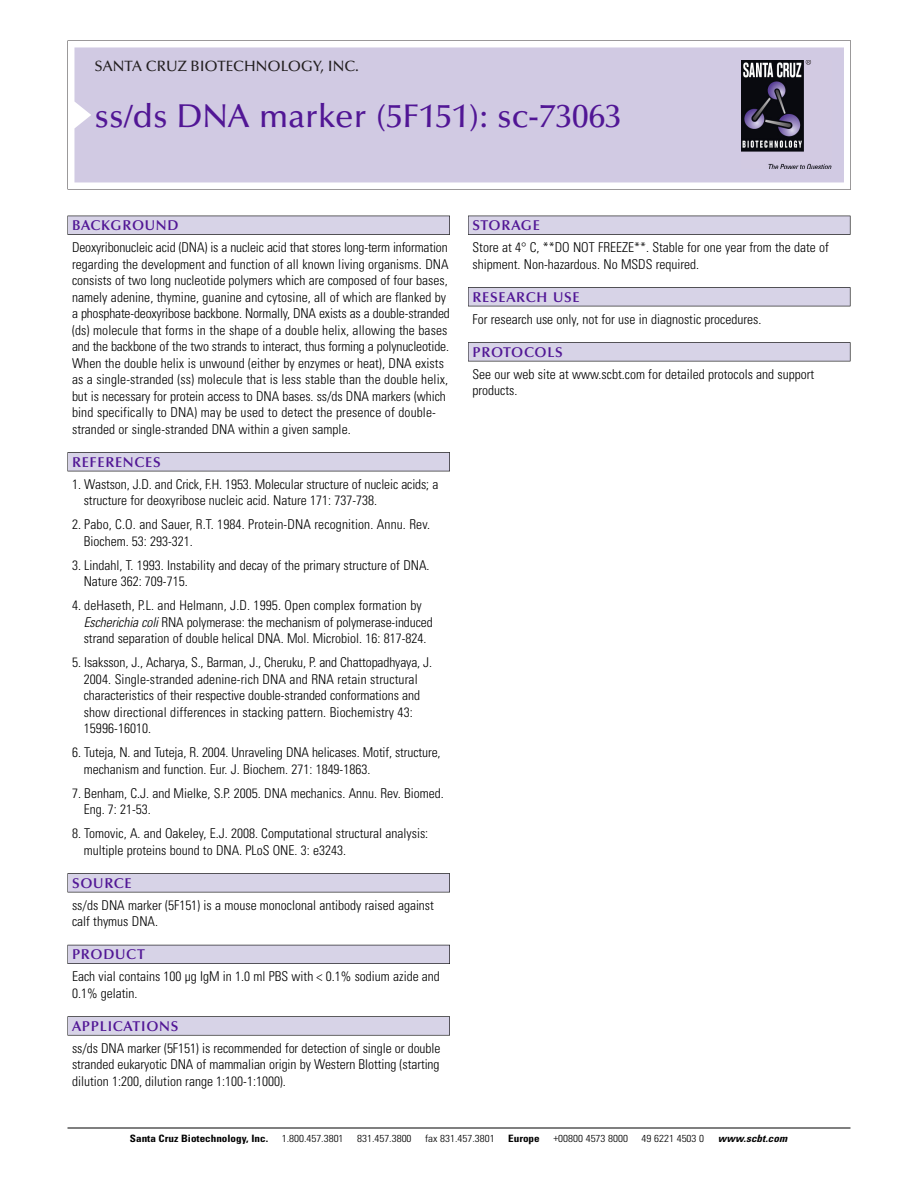
<style>
.page{position:relative;width:918px;height:1188px;background:#fff}
.page>*{position:absolute;margin:0;border:0;box-sizing:border-box;transform-origin:0 0}
.t1{font:500 33px "Optima";color:#511695}
.t2{font:500 15px "Optima";color:#231f20}
.t3{font:600 14.25px "Optima";letter-spacing:.05em;color:#511695}
.t4{font:300 condensed 13.5px/16.5px "Univers";color:#000}
.t5{font:300 condensed 10.2px "Univers";color:#000;scale:1.1 1}
.t6{font:700 condensed 10.2px "Univers";color:#000;scale:1.1 1}
.t7{font:italic 700 condensed 10.2px "Univers";letter-spacing:.005em;color:#000;scale:1.1 1}
.s1{font-style:italic}
</style>
<div class="page">
<svg style="left:68px;top:40px;width:783px;height:149px"></svg>
<div style="left:74px;top:47px;width:770px;height:135px;background:#d1cae3"></div>
<img style="left:741px;top:60px;width:90px;height:108px">
<div style="left:68px;top:216px;width:382px;height:19px;background:#525155"></div>
<div style="left:68px;top:216px;width:381px;height:18px;background:#d7d3e7"></div>
<div style="left:68px;top:452px;width:382px;height:19px;background:#525155"></div>
<div style="left:68px;top:453px;width:381px;height:18px;background:#d7d3e7"></div>
<div style="left:68px;top:873px;width:382px;height:19px;background:#545357"></div>
<div style="left:68px;top:874px;width:381px;height:18px;background:#d7d3e7"></div>
<div style="left:68px;top:945px;width:382px;height:19px;background:#54535a"></div>
<div style="left:68px;top:945px;width:381px;height:18px;background:#d7d3e7"></div>
<svg style="left:68px;top:1016px;width:382px;height:20px"></svg>
<div style="left:68px;top:1017px;width:381px;height:18px;background:#d7d3e7"></div>
<div style="left:468px;top:216px;width:382px;height:19px;background:#525155"></div>
<div style="left:468px;top:216px;width:382px;height:18px;background:#d7d3e7"></div>
<div style="left:468px;top:287px;width:382px;height:19px;background:#525155"></div>
<div style="left:468px;top:288px;width:382px;height:18px;background:#d7d3e7"></div>
<div style="left:468px;top:342px;width:382px;height:19px;background:#545357"></div>
<div style="left:468px;top:343px;width:382px;height:18px;background:#d7d3e7"></div>
<hr style="left:68px;top:1128px;width:782px;height:1px;background:#000">
<p class="t2" style="left:94px;top:61px;width:266px">SANTA CRUZ BIOTECHNOLOGY, INC.</p>
<h1 class="t1" style="left:94px;top:103px;width:529px">ss/ds DNA marker (5F151): sc-73063</h1>
<p class="t3" style="left:72px;top:219px;width:108px">BACKGROUND</p>
<p class="t4" style="left:72px;top:240px;width:379px">Deoxyribonucleic acid (DNA) is a nucleic acid that stores long-term information regarding the development and function of all known living organisms. DNA consists of two long nucleotide polymers which are composed of four bases, namely adenine, thymine, guanine and cytosine, all of which are flanked by a phosphate-deoxyribose backbone. Normally, DNA exists as a double-stranded (ds) molecule that forms in the shape of a double helix, allowing the bases and the backbone of the two strands to interact, thus forming a polynucleotide.<br>When the double helix is unwound (either by enzymes or heat), DNA exists as a single-stranded (ss) molecule that is less stable than the double helix, but is necessary for protein access to DNA bases. ss/ds DNA markers (which bind specifically to DNA) may be used to detect the presence of double&shy;stranded or single-stranded DNA within a given sample.</p>
<p class="t3" style="left:72px;top:456px;width:90px">REFERENCES</p>
<p class="t4" style="left:84px;top:477px;width:356px;text-indent:-12px">1. Wastson, J.D. and Crick, F.H. 1953. Molecular structure of nucleic acids; a structure for deoxyribose nucleic acid. Nature 171: 737-738.</p>
<p class="t4" style="left:84px;top:517px;width:348px;text-indent:-12px">2. Pabo, C.O. and Sauer, R.T. 1984. Protein-DNA recognition. Annu. Rev.<br>Biochem. 53: 293-321.</p>
<p class="t4" style="left:84px;top:558px;width:347px;text-indent:-12px">3. Lindahl, T. 1993. Instability and decay of the primary structure of DNA.<br>Nature 362: 709-715.</p>
<p class="t4" style="left:84px;top:598px;width:350px;text-indent:-12px">4. deHaseth, P.L. and Helmann, J.D. 1995. Open complex formation by<br><span class="s1">Escherichia coli</span> RNA polymerase: the mechanism of polymerase-induced strand separation of double helical DNA. Mol. Microbiol. 16: 817-824.</p>
<p class="t4" style="left:84px;top:655px;width:350px;text-indent:-12px">5. Isaksson, J., Acharya, S., Barman, J., Cheruku, P. and Chattopadhyaya, J.<br>2004. Single-stranded adenine-rich DNA and RNA retain structural characteristics of their respective double-stranded conformations and show directional differences in stacking pattern. Biochemistry 43:<br>15996-16010.</p>
<p class="t4" style="left:84px;top:745px;width:358px;text-indent:-12px">6. Tuteja, N. and Tuteja, R. 2004. Unraveling DNA helicases. Motif, structure, mechanism and function. Eur. J. Biochem. 271: 1849-1863.</p>
<p class="t4" style="left:84px;top:786px;width:362px;text-indent:-12px">7. Benham, C.J. and Mielke, S.P. 2005. DNA mechanics. Annu. Rev. Biomed.<br>Eng. 7: 21-53.</p>
<p class="t4" style="left:84px;top:826px;width:346px;text-indent:-12px">8. Tomovic, A. and Oakeley, E.J. 2008. Computational structural analysis: multiple proteins bound to DNA. PLoS ONE. 3: e3243.</p>
<p class="t3" style="left:72px;top:877px;width:61px">SOURCE</p>
<p class="t4" style="left:72px;top:898px;width:363px">ss/ds DNA marker (5F151) is a mouse monoclonal antibody raised against calf thymus DNA.</p>
<p class="t3" style="left:72px;top:949px;width:74px">PRODUCT</p>
<p class="t4" style="left:72px;top:969px;width:369px">Each vial contains 100 µg IgM in 1.0 ml PBS with &lt; 0.1% sodium azide and<br>0.1% gelatin.</p>
<p class="t3" style="left:72px;top:1020px;width:108px">APPLICATIONS</p>
<p class="t4" style="left:72px;top:1041px;width:370px;text-align:justify">ss/ds DNA marker (5F151) is recommended for detection of single or double stranded eukaryotic DNA of mammalian origin by Western Blotting (starting dilution 1:200, dilution range 1:100-1:1000).</p>
<p class="t3" style="left:473px;top:219px;width:69px">STORAGE</p>
<p class="t4" style="left:473px;top:240px;width:358px">Store at 4° C, **DO NOT FREEZE**. Stable for one year from the date of shipment. Non-hazardous. No MSDS required.</p>
<p class="t3" style="left:473px;top:291px;width:109px">RESEARCH USE</p>
<p class="t4" style="left:473px;top:312px;width:290px">For research use only, not for use in diagnostic procedures.</p>
<p class="t3" style="left:473px;top:346px;width:92px">PROTOCOLS</p>
<p class="t4" style="left:473px;top:367px;width:343px">See our web site at www.scbt.com for detailed protocols and support products.</p>
<p class="t6" style="left:130px;top:1135px;width:127px">Santa Cruz Biotechnology, Inc.</p>
<p class="t5" style="left:282px;top:1135px;width:58px">1.800.457.3801</p>
<p class="t5" style="left:357px;top:1135px;width:51px">831.457.3800</p>
<p class="t5" style="left:425px;top:1135px;width:65px">fax 831.457.3801</p>
<p class="t6" style="left:508px;top:1135px;width:30px">Europe</p>
<p class="t5" style="left:553px;top:1135px;width:69px">+00800 4573 8000</p>
<p class="t5" style="left:642px;top:1135px;width:58px">49 6221 4503 0</p>
<p class="t7" style="left:718px;top:1135px;width:64px">www.scbt.com</p>
</div>
